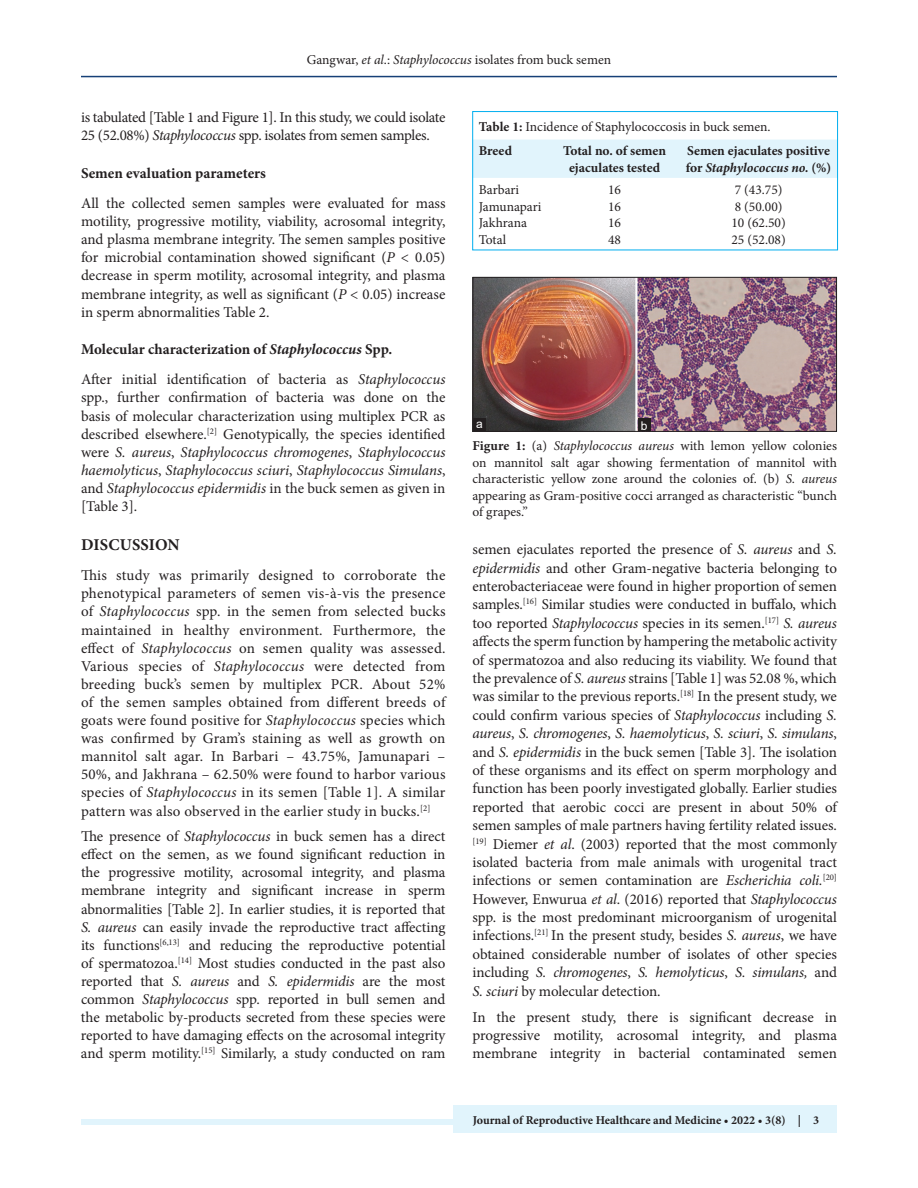
<style>
.page{position:relative;width:918px;height:1188px;background:#fff}
.page>*{position:absolute;margin:0;border:0;box-sizing:border-box;transform-origin:0 0}
.t1{font:700 16.5px "Minion Pro";letter-spacing:.01em;color:#231f20}
.TX{font:15px/18.1px "Minion Pro";letter-spacing:-.005em;color:#231f20;text-align:justify}
.TX-2{font:15px/18.1px "Minion Pro";letter-spacing:-.025em;color:#231f20}
.t2{font:700 15px "Minion Pro";color:#231f20}
.FGC{font:13.5px/16.5px "Minion Pro";color:#231f20;text-align:justify}
.TCH{font:700 13.5px/16.5px "Minion Pro";color:#231f20;text-align:center}
.TB{font:13.5px "Minion Pro";color:#231f20}
.TT{font:13.5px "Minion Pro";color:#231f20}
.TBL{font:13.5px "Minion Pro";color:#231f20}
.t3{font:700 12px "Minion Pro";color:#231f20}
.LABEL{font:12px "Arial";color:#fff}
.s1{font-style:italic}
.s2{font-weight:700}
</style>
<div class="page">
<hr style="left:81px;top:76px;width:756px;height:1px;background:#164077">
<div style="left:81px;top:1119px;width:756px;height:6px;background:#e1f4fc"></div>
<div style="left:453px;top:1105px;width:384px;height:28px;background:#e1f4fc"></div>
<div style="left:474px;top:140px;width:362px;height:38px;background:#e1f4fc"></div>
<div style="left:472px;top:111px;width:366px;height:139px;border:1px solid #00aeef"></div>
<img style="left:475px;top:279px;width:360px;height:151px">
<div style="left:473px;top:277px;width:364px;height:155px;border:1px solid #231f20"></div>
<div style="left:473px;top:419px;width:13px;height:12px;background:#231f20"></div>
<div style="left:638px;top:419px;width:13px;height:12px;background:#231f20"></div>
<p class="FGC" style="left:307px;top:51px;width:306px">Gangwar, <span class="s1">et al</span>.: <span class="s1">Staphylococcus</span> isolates from buck semen</p>
<p class="TX-2" style="left:81px;top:108px;width:366px">is tabulated [Table 1 and Figure 1]. In this study, we could isolate<br>25 (52.08%) <span class="s1">Staphylococcus</span> spp. isolates from semen samples.</p>
<h2 class="t2" style="left:81px;top:163px;width:186px">Semen evaluation parameters</h2>
<p class="TX" style="left:81px;top:194px;width:366px">All the collected semen samples were evaluated for mass motility, progressive motility, viability, acrosomal integrity, and plasma membrane integrity. The semen samples positive for microbial contamination showed significant (<span class="s1">P</span> &lt; 0.05) decrease in sperm motility, acrosomal integrity, and plasma membrane integrity, as well as significant (<span class="s1">P</span> &lt; 0.05) increase in sperm abnormalities Table 2.</p>
<h2 class="t2" style="left:81px;top:339px;width:313px">Molecular characterization of <span class="s1">Staphylococcus</span> Spp.</h2>
<p class="TX" style="left:81px;top:371px;width:366px">After initial identification of bacteria as <span class="s1">Staphylococcus </span>spp., further confirmation of bacteria was done on the basis of molecular characterization using multiplex PCR as described elsewhere.<sup>[2]</sup> Genotypically, the species identified were <span class="s1">S. aureus</span>, <span class="s1">Staphylococcus chromogenes</span>, <span class="s1">Staphylococcus haemolyticus</span>, <span class="s1">Staphylococcus sciuri</span>, <span class="s1">Staphylococcus Simulans</span>, and <span class="s1">Staphylococcus epidermidis</span> in the buck semen as given in [Table 3].</p>
<h1 class="t1" style="left:81px;top:533px;width:100px">DISCUSSION</h1>
<p class="TX" style="left:81px;top:566px;width:366px">This study was primarily designed to corroborate the phenotypical parameters of semen vis-à-vis the presence of <span class="s1">Staphylococcus</span> spp. in the semen from selected bucks maintained in healthy environment. Furthermore, the effect of <span class="s1">Staphylococcus</span> on semen quality was assessed.<br>Various species of <span class="s1">Staphylococcus</span> were detected from breeding buck’s semen by multiplex PCR. About 52% of the semen samples obtained from different breeds of goats were found positive for <span class="s1">Staphylococcus</span> species which was confirmed by Gram’s staining as well as growth on mannitol salt agar. In Barbari – 43.75%, Jamunapari – 50%, and Jakhrana – 62.50% were found to harbor various species of <span class="s1">Staphylococcus</span> in its semen [Table 1]. A similar pattern was also observed in the earlier study in bucks.<sup>[2]</sup></p>
<p class="TX" style="left:81px;top:827px;width:366px">The presence of <span class="s1">Staphylococcus</span> in buck semen has a direct effect on the semen, as we found significant reduction in the progressive motility, acrosomal integrity, and plasma membrane integrity and significant increase in sperm abnormalities [Table 2]. In earlier studies, it is reported that <span class="s1">S. aureus</span> can easily invade the reproductive tract affecting its functions<sup>[6,13]</sup> and reducing the reproductive potential of spermatozoa.<sup>[14]</sup> Most studies conducted in the past also reported that <span class="s1">S. aureus</span> and <span class="s1">S. epidermidis</span> are the most common <span class="s1">Staphylococcus</span> spp. reported in bull semen and the metabolic by-products secreted from these species were reported to have damaging effects on the acrosomal integrity and sperm motility.<sup>[15]</sup> Similarly, a study conducted on ram</p>
<p class="TT" style="left:479px;top:117px;width:293px"><span class="s2">Table 1:</span> Incidence of Staphylococcosis in buck semen.</p>
<p class="TCH" style="left:479px;top:143px;width:35px">Breed</p>
<p class="TCH" style="left:563px;top:143px;width:104px">Total no. of semen ejaculates tested</p>
<p class="TCH" style="left:686px;top:143px;width:147px;text-align:left">Semen ejaculates positive for <span class="s1">Staphylococcus no.</span> (%)</p>
<p class="TB" style="left:479px;top:181px;width:42px">Barbari</p>
<p class="TB" style="left:608px;top:181px;width:14px">16</p>
<p class="TB" style="left:735px;top:181px;width:49px">7 (43.75)</p>
<p class="TB" style="left:479px;top:197px;width:64px">Jamunapari</p>
<p class="TB" style="left:608px;top:197px;width:14px">16</p>
<p class="TB" style="left:735px;top:197px;width:49px">8 (50.00)</p>
<p class="TB" style="left:479px;top:214px;width:50px">Jakhrana</p>
<p class="TB" style="left:608px;top:214px;width:14px">16</p>
<p class="TB" style="left:731px;top:214px;width:56px">10 (62.50)</p>
<p class="TBL" style="left:479px;top:230px;width:29px">Total</p>
<p class="TBL" style="left:608px;top:230px;width:14px">48</p>
<p class="TBL" style="left:731px;top:230px;width:56px">25 (52.08)</p>
<p class="LABEL" style="left:476px;top:416px;width:8px">a</p>
<p class="LABEL" style="left:641px;top:417px;width:8px">b</p>
<p class="FGC" style="left:472px;top:438px;width:366px"><span class="s2">Figure 1:</span> (a) <span class="s1">Staphylococcus aureus</span> with lemon yellow colonies on mannitol salt agar showing fermentation of mannitol with characteristic yellow zone around the colonies of. (b) <span class="s1">S. aureus </span>appearing as Gram-positive cocci arranged as characteristic “bunch of grapes.”</p>
<p class="TX" style="left:472px;top:540px;width:366px">semen ejaculates reported the presence of <span class="s1">S. aureus</span> and <span class="s1">S. epidermidis</span> and other Gram-negative bacteria belonging to enterobacteriaceae were found in higher proportion of semen samples.<sup>[16]</sup> Similar studies were conducted in buffalo, which too reported <span class="s1">Staphylococcus</span> species in its semen.<sup>[17]</sup> <span class="s1">S. aureus </span>affects the sperm function by hampering the metabolic activity of spermatozoa and also reducing its viability. We found that the prevalence of <span class="s1">S. aureus</span> strains [Table 1] was 52.08 %, which was similar to the previous reports.<sup>[18]</sup> In the present study, we could confirm various species of <span class="s1">Staphylococcus</span> including <span class="s1">S. aureus</span>, <span class="s1">S. chromogenes</span>, <span class="s1">S. haemolyticus</span>, <span class="s1">S. sciuri</span>, <span class="s1">S. simulans</span>, and <span class="s1">S. epidermidis</span> in the buck semen [Table 3]. The isolation of these organisms and its effect on sperm morphology and function has been poorly investigated globally. Earlier studies reported that aerobic cocci are present in about 50% of semen samples of male partners having fertility related issues. <sup>[19]</sup> Diemer <span class="s1">et al</span>. (2003) reported that the most commonly isolated bacteria from male animals with urogenital tract infections or semen contamination are <span class="s1">Escherichia coli.</span><sup>[20] </sup>However, Enwurua <span class="s1">et al</span>. (2016) reported that <span class="s1">Staphylococcus </span>spp. is the most predominant microorganism of urogenital infections.<sup>[21]</sup> In the present study, besides <span class="s1">S. aureus</span>, we have obtained considerable number of isolates of other species including <span class="s1">S. chromogenes</span>, <span class="s1">S. hemolyticus</span>, <span class="s1">S. simulans,</span> and <span class="s1">S. sciuri</span> by molecular detection.</p>
<p class="TX" style="left:472px;top:1008px;width:366px">In the present study, there is significant decrease in progressive motility, acrosomal integrity, and plasma membrane integrity in bacterial contaminated semen</p>
<p class="t3" style="left:473px;top:1112px;width:348px">Journal of Reproductive Healthcare and Medicine • 2022 • 3(8) | 3</p>
</div>
